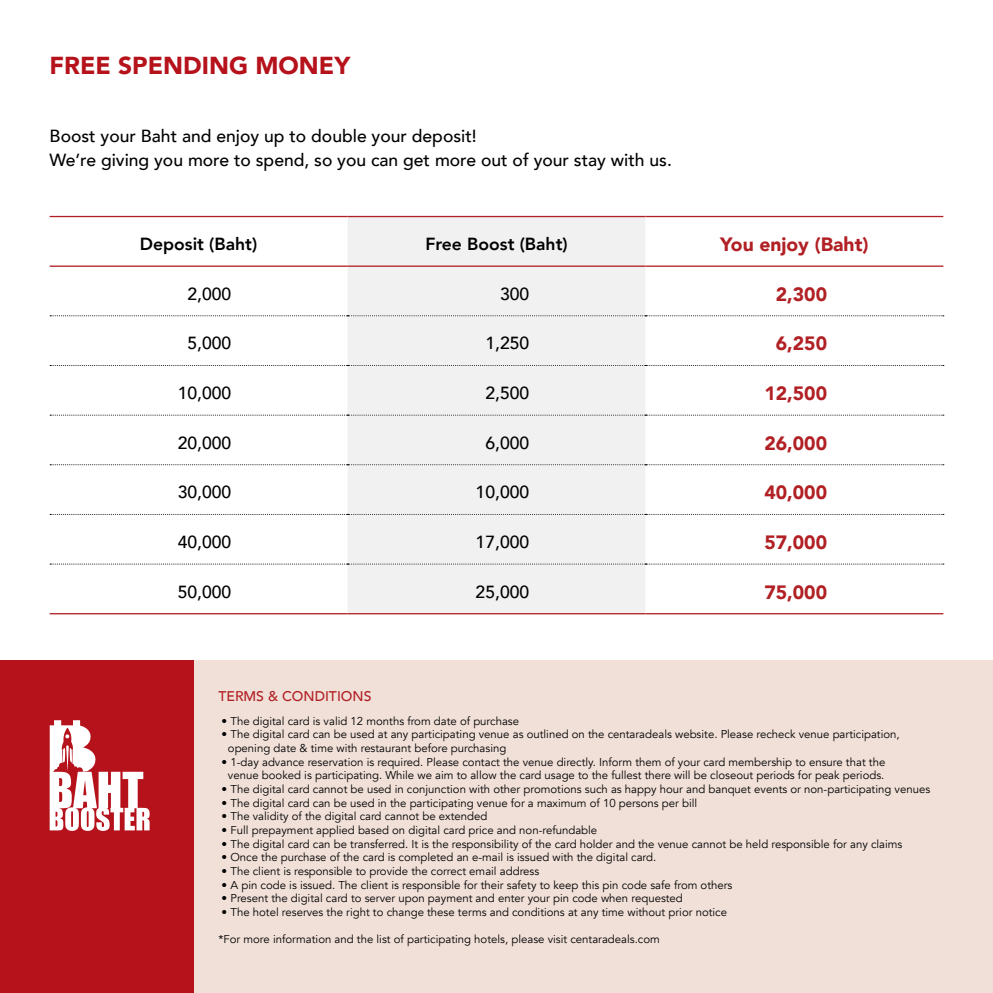
<style>
.page{position:relative;width:993px;height:993px;background:#fff}
.page>*{position:absolute;margin:0;border:0;box-sizing:border-box;transform-origin:0 0}
.t1{font:900 24.5px "Avenir";color:#b5121b}
.t2{font:900 19.25px "Avenir";color:#b12024}
.t3{font:500 17.5px/24.5px "Avenir";color:#000}
.t4{font:800 17.5px "Avenir";color:#000}
.t5{font:500 14px "Avenir";color:#b12024}
.t6{font:11.38px/13.7px "Avenir";color:#000}
</style>
<div class="page">
<div style="left:347px;top:217px;width:298px;height:396px;background:#f1f1f2"></div>
<svg style="left:50px;top:315px;width:893px;height:1px"></svg>
<svg style="left:50px;top:365px;width:893px;height:1px"></svg>
<svg style="left:50px;top:414px;width:893px;height:1px"></svg>
<svg style="left:50px;top:464px;width:893px;height:1px"></svg>
<svg style="left:50px;top:514px;width:893px;height:1px"></svg>
<svg style="left:50px;top:563px;width:893px;height:1px"></svg>
<hr style="left:50px;top:216px;width:297px;height:1px;background:#b12024">
<hr style="left:347px;top:216px;width:298px;height:1px;background:#b12024">
<hr style="left:645px;top:216px;width:298px;height:1px;background:#b12024">
<hr style="left:50px;top:265px;width:297px;height:2px;background:#b12024">
<hr style="left:347px;top:265px;width:298px;height:2px;background:#b12024">
<hr style="left:645px;top:265px;width:298px;height:2px;background:#b12024">
<hr style="left:50px;top:613px;width:297px;height:1px;background:#b12024">
<hr style="left:347px;top:613px;width:298px;height:1px;background:#b12024">
<hr style="left:645px;top:613px;width:298px;height:1px;background:#b12024">
<div style="left:0;top:660px;width:992px;height:332px;background:#f1e0d8"></div>
<div style="left:0;top:660px;width:193px;height:332px;background:#b5121b"></div>
<svg style="left:50px;top:720px;width:99px;height:110px"></svg>
<h1 class="t1" style="left:50px;top:45px;width:302px">FREE SPENDING MONEY</h1>
<h3 class="t3" style="left:50px;top:122px;width:623px">Boost your Baht and enjoy up to double your deposit!<br>We’re giving you more to spend, so you can get more out of your stay with us.</h3>
<h3 class="t4" style="left:140px;top:230px;width:119px">Deposit (Baht)</h3>
<h3 class="t4" style="left:425px;top:230px;width:144px">Free Boost (Baht)</h3>
<h2 class="t2" style="left:720px;top:228px;width:150px">You enjoy (Baht)</h2>
<h3 class="t3" style="left:187px;top:280px;width:45px">2,000</h3>
<h3 class="t3" style="left:500px;top:280px;width:31px">300</h3>
<h2 class="t2" style="left:775px;top:277px;width:53px">2,300</h2>
<h3 class="t3" style="left:187px;top:330px;width:45px">5,000</h3>
<h3 class="t3" style="left:485px;top:330px;width:45px">1,250</h3>
<h2 class="t2" style="left:775px;top:327px;width:53px">6,250</h2>
<h3 class="t3" style="left:178px;top:379px;width:55px">10,000</h3>
<h3 class="t3" style="left:485px;top:379px;width:45px">2,500</h3>
<h2 class="t2" style="left:764px;top:376px;width:64px">12,500</h2>
<h3 class="t3" style="left:178px;top:429px;width:55px">20,000</h3>
<h3 class="t3" style="left:485px;top:429px;width:45px">6,000</h3>
<h2 class="t2" style="left:764px;top:426px;width:64px">26,000</h2>
<h3 class="t3" style="left:178px;top:479px;width:55px">30,000</h3>
<h3 class="t3" style="left:475px;top:479px;width:55px">10,000</h3>
<h2 class="t2" style="left:764px;top:476px;width:64px">40,000</h2>
<h3 class="t3" style="left:178px;top:528px;width:55px">40,000</h3>
<h3 class="t3" style="left:475px;top:528px;width:55px">17,000</h3>
<h2 class="t2" style="left:764px;top:525px;width:64px">57,000</h2>
<h3 class="t3" style="left:178px;top:578px;width:55px">50,000</h3>
<h3 class="t3" style="left:475px;top:578px;width:55px">25,000</h3>
<h2 class="t2" style="left:764px;top:575px;width:64px">75,000</h2>
<p class="t5" style="left:218px;top:684px;width:154px">TERMS &amp; CONDITIONS</p>
<p class="t6" style="left:221px;top:714px;width:299px">• The digital card is valid 12 months from date of purchase</p>
<p class="t6" style="left:228px;top:727px;width:673px;text-indent:-6px">• The digital card can be used at any participating venue as outlined on the centaradeals website. Please recheck venue participation, opening date &amp; time with restaurant before purchasing</p>
<p class="t6" style="left:221px;top:755px;width:665px;text-align:center">• 1-day advance reservation is required. Please contact the venue directly. Inform them of your card membership to ensure that the venue booked is participating. While we aim to allow the card usage to the fullest there will be closeout periods for peak periods.</p>
<p class="t6" style="left:221px;top:782px;width:710px">• The digital card cannot be used in conjunction with other promotions such as happy hour and banquet events or non-participating venues</p>
<p class="t6" style="left:221px;top:795px;width:477px">• The digital card can be used in the participating venue for a maximum of 10 persons per bill</p>
<p class="t6" style="left:221px;top:809px;width:267px">• The validity of the digital card cannot be extended</p>
<p class="t6" style="left:221px;top:823px;width:377px">• Full prepayment applied based on digital card price and non-refundable</p>
<p class="t6" style="left:221px;top:836px;width:682px">• The digital card can be transferred. It is the responsibility of the card holder and the venue cannot be held responsible for any claims</p>
<p class="t6" style="left:221px;top:850px;width:436px">• Once the purchase of the card is completed an e-mail is issued with the digital card.</p>
<p class="t6" style="left:221px;top:864px;width:319px">• The client is responsible to provide the correct email address</p>
<p class="t6" style="left:221px;top:877px;width:512px">• A pin code is issued. The client is responsible for their safety to keep this pin code safe from others</p>
<p class="t6" style="left:221px;top:891px;width:462px">• Present the digital card to server upon payment and enter your pin code when requested</p>
<p class="t6" style="left:221px;top:905px;width:507px">• The hotel reserves the right to change these terms and conditions at any time without prior notice</p>
<p class="t6" style="left:218px;top:932px;width:442px">*For more information and the list of participating hotels, please visit centaradeals.com</p>
</div>
